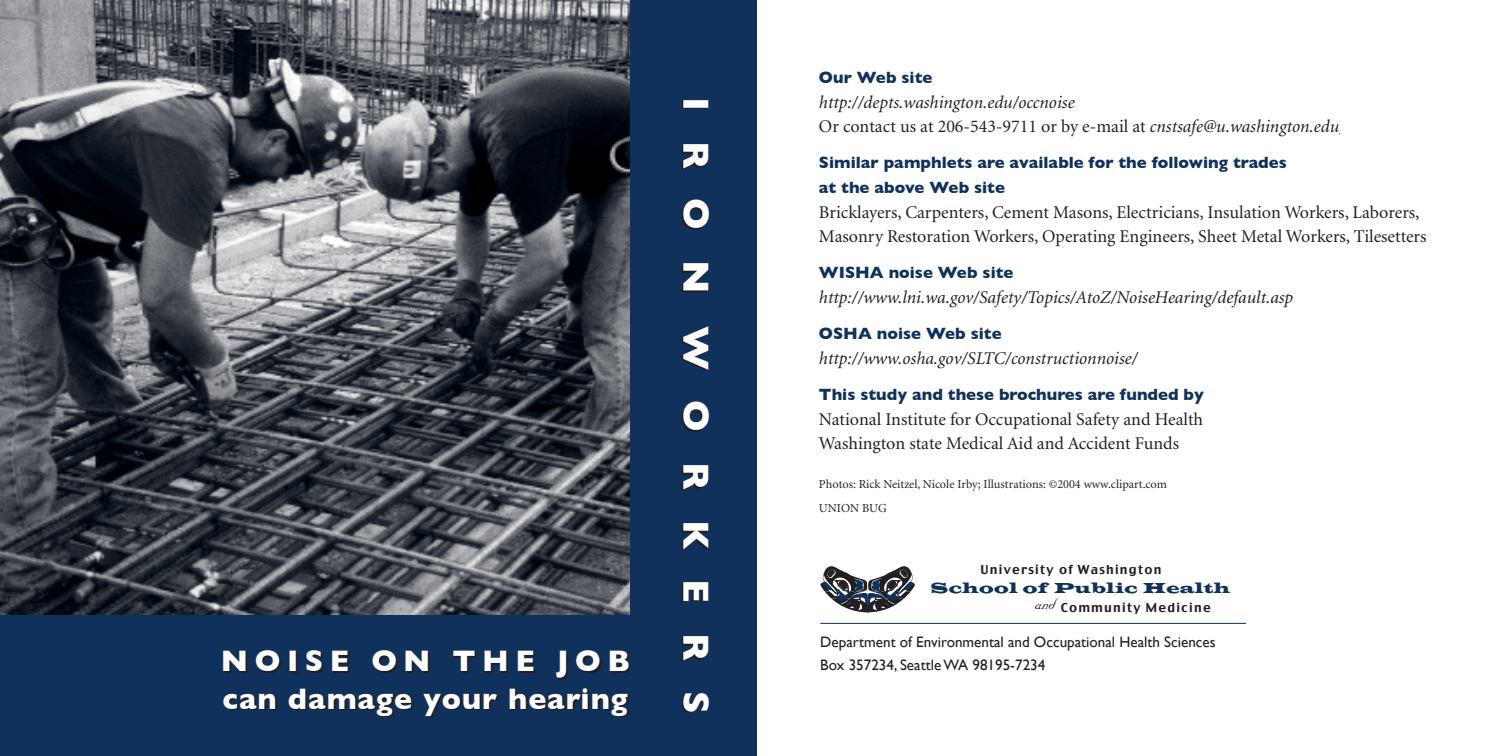
<style>
.page{position:relative;width:1512px;height:756px;background:#fff}
.page>*{position:absolute;margin:0;border:0;box-sizing:border-box;transform-origin:0 0}
.Headline{font:700 37.1px "Gill Sans";letter-spacing:.825em;color:#fff}
.t1{font:700 30.28px "Gill Sans";letter-spacing:.045em;color:#fff}
.t2{font:700 30.28px "Gill Sans";letter-spacing:.215em;color:#fff}
.Body_Text{font:18.03px "Minion";color:#231f20}
.Subhead_1{font:18.03px/24.5px "Minion";color:#231f20}
.Body_Text-2{font:italic 18.03px "Minion";color:#231f20}
.t3{font:17.68px "Nuptial Script";color:#231f20}
.Subhead_1-2{font:700 16.62px "Gill Sans";color:#0f315b}
.Body_Text-3{font:700 16.62px "Gill Sans";color:#0f315b}
.Subhead_1-3{font:15.05px "Gill Sans";color:#231f20}
.t4{font:14.88px "Latin Wide";letter-spacing:.02em;color:#0f315b}
.Body_Text-4{font:12.25px/24.5px "Minion";color:#231f20}
.t5{font:12.25px "Charcoal";letter-spacing:.1em;color:#231f20}
.s1{font-style:italic}
</style>
<div class="page">
<div style="left:0;top:0;width:756px;height:756px;background:#0f315b"></div>
<img style="left:0;top:0;width:630px;height:614px">
<svg style="left:820px;top:566px;width:95px;height:46px"></svg>
<hr style="left:820px;top:623px;width:426px;height:1px;background:#0f315b">
<p class="t2" style="left:221px;top:643px;width:411px">NOISE ON THE JOB</p>
<p class="t1" style="left:223px;top:681px;width:407px">can damage your hearing</p>
<p class="Headline" style="left:718px;top:97px;width:618px;rotate:90deg">IRONWORKERS</p>
<p class="Subhead_1-2" style="left:819px;top:68px;width:115px">Our Web site</p>
<p class="Body_Text-2" style="left:819px;top:93px;width:257px">http://depts.washington.edu/occnoise</p>
<p class="Body_Text" style="left:819px;top:117px;width:522px">Or contact us at 206-543-9711 or by e-mail at <span class="s1">cnstsafe@u.washington.edu</span></p>
<p class="Body_Text-3" style="left:819px;top:153px;width:469px">Similar pamphlets are available for the following trades</p>
<p class="Body_Text-3" style="left:819px;top:178px;width:188px">at the above Web site</p>
<p class="Subhead_1" style="left:819px;top:200px;width:609px">Bricklayers, Carpenters, Cement Masons, Electricians, Insulation Workers, Laborers,<br>Masonry Restoration Workers, Operating Engineers, Sheet Metal Workers, Tilesetters</p>
<p class="Subhead_1-2" style="left:819px;top:263px;width:196px">WISHA noise Web site</p>
<p class="Body_Text-2" style="left:819px;top:288px;width:476px">http://www.lni.wa.gov/Safety/Topics/AtoZ/NoiseHearing/default.asp</p>
<p class="Subhead_1-2" style="left:819px;top:324px;width:184px">OSHA noise Web site</p>
<p class="Body_Text-2" style="left:819px;top:349px;width:320px">http://www.osha.gov/SLTC/constructionnoise/</p>
<p class="Subhead_1-2" style="left:819px;top:385px;width:386px">This study and these brochures are funded by</p>
<p class="Body_Text" style="left:819px;top:410px;width:386px">National Institute for Occupational Safety and Health</p>
<p class="Body_Text" style="left:819px;top:435px;width:362px">Washington state Medical Aid and Accident Funds</p>
<p class="Body_Text-4" style="left:819px;top:472px;width:349px">Photos: Rick Neitzel, Nicole Irby; Illustrations: ©2004 www.clipart.com<br>UNION BUG</p>
<p class="t5" style="left:981px;top:562px;width:183px">University of Washington</p>
<p class="t3" style="left:1035px;top:594px;width:22px">and</p>
<p class="t5" style="left:1061px;top:600px;width:152px">Community Medicine</p>
<p class="Subhead_1-3" style="left:820px;top:633px;width:397px">Department of Environmental and Occupational Health Sciences</p>
<p class="Subhead_1-3" style="left:820px;top:656px;width:227px">Box 357234, Seattle WA 98195-7234</p>
<p class="t4" style="left:931px;top:579px;width:301px">School of Public Health</p>
</div>
